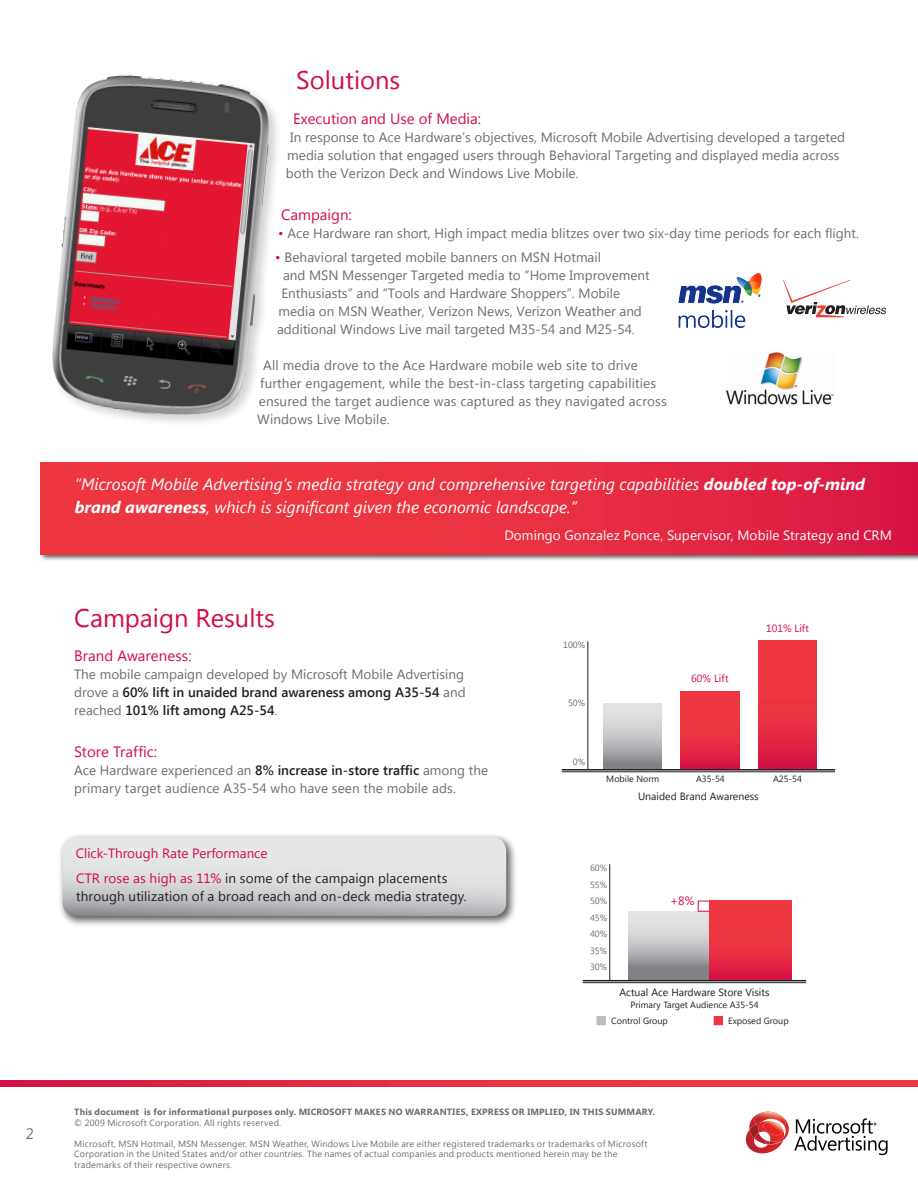
<style>
.page{position:relative;width:918px;height:1188px;background:#fff}
.page>*{position:absolute;margin:0;border:0;box-sizing:border-box;transform-origin:0 0}
.Body_copy{font:25.5px "Segoe UI";color:#d20d44}
.Body_copy-2{font:italic 16.5px/22.5px "Segoe UI";color:#fff}
.Body_copy-3{font:15px "Segoe UI";color:#d20d44}
.Body_copy-4{font:15px "Segoe UI";color:#6c6d70}
.Body_copy-5{font:13.5px/18px "Segoe UI";color:#6c6d70}
.Body_copy-6{font:13.5px/18px "Segoe UI";letter-spacing:.01em;color:#231f20}
.Body_copy-7{font:13.5px "Segoe UI";letter-spacing:.01em;color:#fff}
.Bullet_text_level_1{font:13.5px "Segoe UI";color:#d20d44}
.Bullet_text_level_1-2{font:12px "Segoe UI";color:#d20d44}
.Bullet_text_level_1-3{font:10.5px "Segoe UI";color:#231f20}
.Bullet_text_level_1-4{font:10.5px "Segoe UI";color:#d20d44}
.Source{font:9px "Segoe UI";letter-spacing:.025em;color:#6c6d70}
.Source-2{font:700 9px "Segoe UI";letter-spacing:.025em;color:#6c6d70}
.Bullet_text_level_1-5{font:9px "Segoe UI";color:#231f20}
.Bullet_text_level_1-6{font:9px "Segoe UI";color:#6c6d70}
.s1{color:#d20d44}
.s2{font-weight:700}
.s3{font-weight:600;color:#231f20}
</style>
<div class="page">
<svg style="left:0;top:1080px;width:918px;height:7px;background:#e62b41"></svg>
<svg style="left:745px;top:1112px;width:143px;height:43px"></svg>
<div style="left:39px;top:461px;width:879px;height:100px;background:#231f20;opacity:.75"></div>
<svg style="left:40px;top:463px;width:878px;height:91px;background:#e72d41"></svg>
<img style="left:52px;top:74px;width:223px;height:349px">
<img style="left:679px;top:273px;width:82px;height:55px">
<svg style="left:783px;top:280px;width:103px;height:37px"></svg>
<img style="left:726px;top:351px;width:108px;height:54px">
<div style="left:58px;top:833px;width:459px;height:94px;background:#231f20;opacity:.75"></div>
<svg style="left:63px;top:837px;width:443px;height:79px;background:#d3d4d7"></svg>
<div style="left:681px;top:692px;width:58px;height:77px;background:linear-gradient(to bottom,#f43f3f,#dc1d44)"></div>
<svg style="left:603px;top:703px;width:59px;height:66px;background:#bcbdc0"></svg>
<div style="left:758px;top:641px;width:59px;height:128px;background:linear-gradient(to bottom,#f43f3f,#dc1c44)"></div>
<hr style="left:587px;top:641px;width:1px;height:128px;background:#231f20">
<hr style="left:562px;top:769px;width:273px;height:2px;background:#231f20">
<hr style="left:562px;top:772px;width:273px;height:1px;background:#231f20">
<svg style="left:596px;top:1016px;width:10px;height:10px"></svg>
<svg style="left:713px;top:1016px;width:10px;height:10px"></svg>
<svg style="left:628px;top:911px;width:82px;height:69px;background:#b8b7ba"></svg>
<div style="left:710px;top:901px;width:82px;height:79px;background:linear-gradient(to bottom,#f43f3f,#dc1d44)"></div>
<hr style="left:583px;top:980px;width:223px;height:1px;background:#231f20">
<hr style="left:583px;top:982px;width:223px;height:1px;background:#231f20">
<hr style="left:609px;top:864px;width:1px;height:117px;background:#231f20">
<div style="left:698px;top:901px;width:12px;height:11px;border:1px solid #d20d44"></div>
<p class="Body_copy-4" style="left:26px;top:1124px;width:10px">2</p>
<p class="Body_copy" style="left:296px;top:62px;width:106px">Solutions</p>
<p class="Body_copy-3" style="left:293px;top:108px;width:189px">Execution and Use of Media:</p>
<p class="Body_copy-5" style="left:286px;top:127px;width:561px;text-indent:4px">In response to Ace Hardware’s objectives, Microsoft Mobile Advertising developed a targeted media solution that engaged users through Behavioral Targeting and displayed media across both the Verizon Deck and Windows Live Mobile.</p>
<p class="Body_copy-3" style="left:281px;top:204px;width:72px">Campaign:</p>
<p class="Body_copy-5" style="left:278px;top:223px;width:582px"><span class="s1">•</span> Ace Hardware ran short, High impact media blitzes over two six-day time periods for each flight.</p>
<p class="Body_copy-5" style="left:275px;top:248px;width:327px"><span class="s1">•</span> Behavioral targeted mobile banners on MSN Hotmail</p>
<p class="Body_copy-5" style="left:283px;top:266px;width:368px">and MSN Messenger Targeted media to “Home Improvement</p>
<p class="Body_copy-5" style="left:282px;top:284px;width:340px">Enthusiasts” and “Tools and Hardware Shoppers”. Mobile</p>
<p class="Body_copy-5" style="left:279px;top:302px;width:365px">media on MSN Weather, Verizon News, Verizon Weather and</p>
<p class="Body_copy-5" style="left:277px;top:320px;width:359px">additional Windows Live mail targeted M35-54 and M25-54.</p>
<p class="Body_copy-5" style="left:257px;top:356px;width:411px;text-indent:6px">All media drove to the Ace Hardware mobile web site to drive further engagement, while the best-in-class targeting capabilities ensured the target audience was captured as they navigated across Windows Live Mobile.</p>
<p class="Body_copy-2" style="left:75px;top:473px;width:792px">“Microsoft Mobile Advertising’s media strategy and comprehensive targeting capabilities <span class="s2">doubled top-of-mind brand awareness</span>, which is significant given the economic landscape.”</p>
<p class="Body_copy-7" style="left:504px;top:526px;width:389px">Domingo Gonzalez Ponce, Supervisor, Mobile Strategy and CRM</p>
<p class="Body_copy" style="left:74px;top:600px;width:202px">Campaign Results</p>
<p class="Body_copy-3" style="left:74px;top:646px;width:119px">Brand Awareness:</p>
<p class="Body_copy-5" style="left:74px;top:665px;width:393px">The mobile campaign developed by Microsoft Mobile Advertising drove a <span class="s3">60% lift in unaided brand awareness among A35-54</span> and reached <span class="s3">101% lift among A25-54</span>.</p>
<p class="Body_copy-3" style="left:74px;top:742px;width:84px">Store Traffic:</p>
<p class="Body_copy-5" style="left:74px;top:761px;width:416px">Ace Hardware experienced an <span class="s3">8% increase in-store traffic</span> among the primary target audience A35-54 who have seen the mobile ads.</p>
<p class="Bullet_text_level_1" style="left:76px;top:844px;width:193px">Click-Through Rate Performance</p>
<p class="Body_copy-6" style="left:76px;top:869px;width:392px"><span class="s1">CTR rose as high as 11%</span> in some of the campaign placements through utilization of a broad reach and on-deck media strategy.</p>
<p class="Bullet_text_level_1-6" style="left:563px;top:639px;width:23px">100%</p>
<p class="Bullet_text_level_1-6" style="left:568px;top:697px;width:19px">50%</p>
<p class="Bullet_text_level_1-6" style="left:573px;top:756px;width:14px">0%</p>
<p class="Bullet_text_level_1-4" style="left:691px;top:671px;width:39px">60% Lift</p>
<p class="Bullet_text_level_1-4" style="left:766px;top:621px;width:44px">101% Lift</p>
<p class="Bullet_text_level_1-5" style="left:606px;top:773px;width:55px">Mobile Norm</p>
<p class="Bullet_text_level_1-5" style="left:696px;top:773px;width:30px">A35-54</p>
<p class="Bullet_text_level_1-5" style="left:773px;top:773px;width:30px">A25-54</p>
<p class="Bullet_text_level_1-3" style="left:638px;top:789px;width:122px">Unaided Brand Awareness</p>
<p class="Bullet_text_level_1-6" style="left:590px;top:862px;width:19px">60%</p>
<p class="Bullet_text_level_1-6" style="left:590px;top:878px;width:19px">55%</p>
<p class="Bullet_text_level_1-6" style="left:590px;top:895px;width:19px">50%</p>
<p class="Bullet_text_level_1-6" style="left:590px;top:911px;width:19px">45%</p>
<p class="Bullet_text_level_1-6" style="left:590px;top:928px;width:19px">40%</p>
<p class="Bullet_text_level_1-6" style="left:590px;top:944px;width:19px">35%</p>
<p class="Bullet_text_level_1-6" style="left:590px;top:961px;width:19px">30%</p>
<p class="Bullet_text_level_1-2" style="left:670px;top:892px;width:26px">+8%</p>
<p class="Bullet_text_level_1-3" style="left:619px;top:985px;width:151px">Actual Ace Hardware Store Visits</p>
<p class="Bullet_text_level_1-5" style="left:630px;top:998px;width:130px">Primary Target Audience A35-54</p>
<p class="Bullet_text_level_1-5" style="left:611px;top:1015px;width:58px">Control Group</p>
<p class="Bullet_text_level_1-5" style="left:728px;top:1015px;width:62px">Exposed Group</p>
<p class="Source-2" style="left:74px;top:1106px;width:583px">This document is for informational purposes only. MICROSOFT MAKES NO WARRANTIES, EXPRESS OR IMPLIED, IN THIS SUMMARY.</p>
<p class="Source" style="left:74px;top:1116px;width:208px">© 2009 Microsoft Corporation. All rights reserved.</p>
<p class="Source" style="left:74px;top:1137px;width:575px">Microsoft, MSN Hotmail, MSN Messenger, MSN Weather, Windows Live Mobile are either registered trademarks or trademarks of Microsoft</p>
<p class="Source" style="left:74px;top:1148px;width:545px">Corporation in the United States and/or other countries. The names of actual companies and products mentioned herein may be the</p>
<p class="Source" style="left:74px;top:1158px;width:160px">trademarks of their respective owners.</p>
</div>
